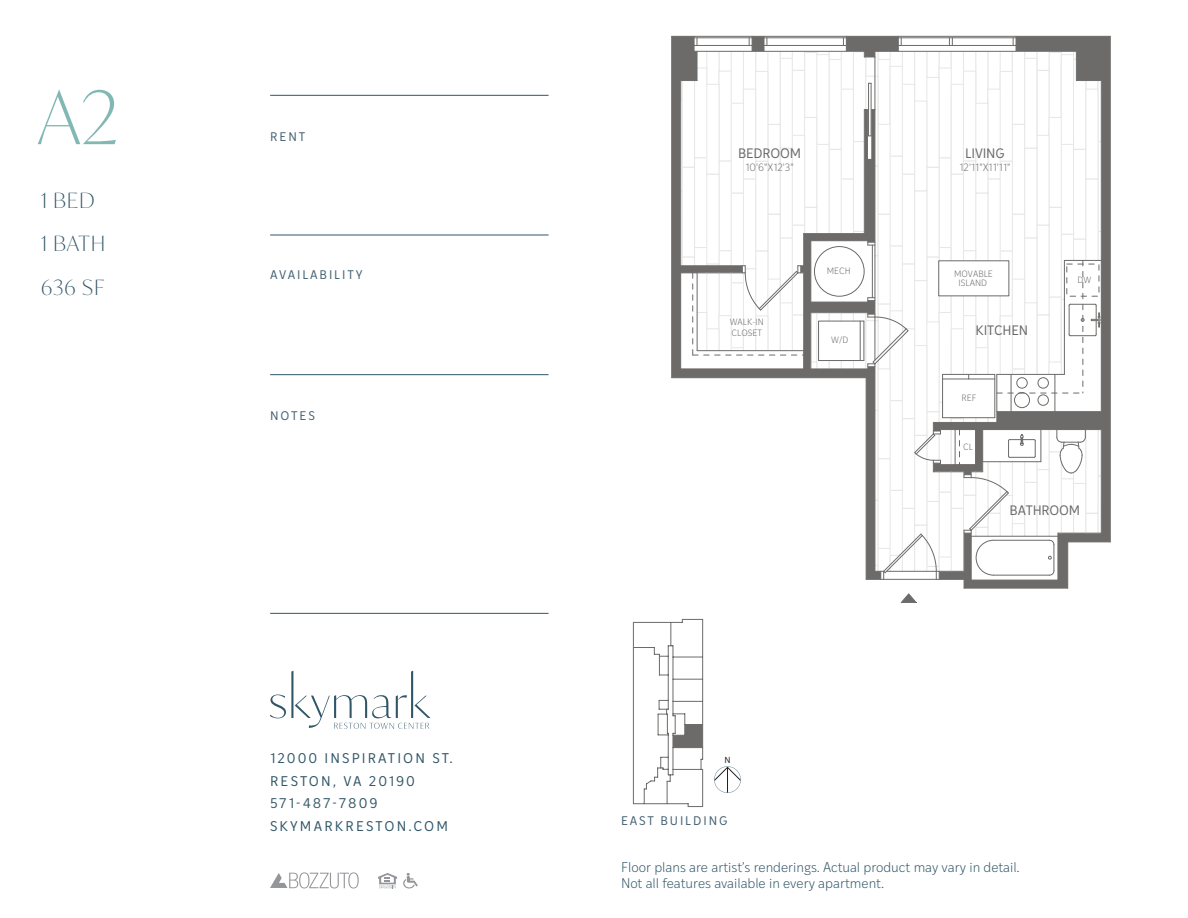
<style>
.page{position:relative;width:1188px;height:918px;background:#fff}
.page>*{position:absolute;margin:0;border:0;box-sizing:border-box;transform-origin:0 0}
.t1{font:100 73.5px "Ivy Mode";color:#81b8b4}
.t2{font:100 21px/43.5px "Ivy Mode";letter-spacing:.055em;color:#315668}
.t3{font:300 13.5px/16.2px "Ivy Style Sans";letter-spacing:-.005em;color:#315668}
.t4{font:13.5px/22.5px "Ivy Style Sans";letter-spacing:.15em;color:#315668}
.t5{font:13.2px "Ivy Style Sans";letter-spacing:-.015em;color:#6a6968}
.t6{font:12px "Ivy Style Sans";letter-spacing:.16em;color:#446072}
.t7{font:300 10.2px "Ivy Style Sans";color:#6a6968}
.t8{font:300 8.7px/10.5px "Ivy Style Sans";color:#6a6968}
.t9{font:8.4px "Ivy Style Sans";color:#231f20}
</style>
<div class="page">
<hr style="left:270px;top:235px;width:279px;height:1px;background:#315668">
<hr style="left:270px;top:95px;width:279px;height:1px;background:#315668">
<hr style="left:270px;top:374px;width:279px;height:1px;background:#315668">
<hr style="left:270px;top:613px;width:279px;height:1px;background:#315668">
<svg style="left:270px;top:872px;width:89px;height:16px"></svg>
<svg style="left:378px;top:873px;width:19px;height:15px"></svg>
<svg style="left:403px;top:873px;width:15px;height:15px"></svg>
<svg style="left:270px;top:671px;width:160px;height:58px"></svg>
<svg style="left:714px;top:766px;width:27px;height:27px"></svg>
<svg style="left:633px;top:619px;width:70px;height:188px"></svg>
<svg style="left:933px;top:37px;width:177px;height:505px;background:#81807f"></svg>
<svg style="left:881px;top:51px;width:220px;height:209px"></svg>
<svg style="left:672px;top:37px;width:209px;height:342px"></svg>
<svg style="left:681px;top:51px;width:194px;height:258px"></svg>
<hr style="left:694px;top:51px;width:170px;height:1px;background:#6c6b6a">
<hr style="left:680px;top:273px;width:1px;height:96px;background:#6c6b6a">
<hr style="left:680px;top:81px;width:1px;height:185px;background:#6c6b6a">
<hr style="left:671px;top:36px;width:1px;height:342px;background:#6c6b6a">
<hr style="left:1110px;top:36px;width:1px;height:506px;background:#6c6b6a">
<hr style="left:1101px;top:81px;width:1px;height:331px;background:#6c6b6a">
<hr style="left:1101px;top:430px;width:1px;height:103px;background:#6c6b6a">
<hr style="left:681px;top:369px;width:123px;height:1px;background:#6c6b6a">
<hr style="left:1076px;top:51px;width:1px;height:30px;background:#6c6b6a">
<hr style="left:681px;top:265px;width:64px;height:1px;background:#6c6b6a">
<hr style="left:681px;top:272px;width:64px;height:1px;background:#6c6b6a">
<hr style="left:810px;top:313px;width:1px;height:56px;background:#6c6b6a">
<hr style="left:810px;top:241px;width:1px;height:61px;background:#6c6b6a">
<hr style="left:803px;top:234px;width:1px;height:32px;background:#6c6b6a">
<hr style="left:803px;top:273px;width:1px;height:96px;background:#6c6b6a">
<hr style="left:804px;top:233px;width:60px;height:1px;background:#6c6b6a">
<hr style="left:811px;top:240px;width:57px;height:1px;background:#6c6b6a">
<svg style="left:681px;top:80px;width:16px;height:1px"></svg>
<hr style="left:697px;top:51px;width:1px;height:30px;background:#6c6b6a">
<hr style="left:864px;top:110px;width:1px;height:124px;background:#6c6b6a">
<svg style="left:1077px;top:80px;width:24px;height:1px"></svg>
<hr style="left:672px;top:377px;width:194px;height:1px;background:#6c6b6a">
<hr style="left:672px;top:36px;width:438px;height:1px;background:#6c6b6a">
<hr style="left:875px;top:51px;width:201px;height:1px;background:#6c6b6a">
<hr style="left:1068px;top:542px;width:42px;height:1px;background:#6c6b6a">
<hr style="left:872px;top:245px;width:1px;height:53px;background:#6c6b6a">
<svg style="left:867px;top:241px;width:8px;height:5px"></svg>
<hr style="left:875px;top:110px;width:1px;height:207px;background:#6c6b6a">
<hr style="left:871px;top:83px;width:1px;height:53px;background:#6c6b6a">
<hr style="left:868px;top:83px;width:1px;height:53px;background:#6c6b6a">
<hr style="left:694px;top:37px;width:58px;height:1px;background:#6c6b6a">
<hr style="left:764px;top:37px;width:82px;height:1px;background:#6c6b6a">
<hr style="left:898px;top:37px;width:118px;height:1px;background:#6c6b6a">
<svg style="left:1013px;top:36px;width:4px;height:15px"></svg>
<hr style="left:867px;top:110px;width:1px;height:49px;background:#6c6b6a">
<hr style="left:871px;top:110px;width:1px;height:49px;background:#6c6b6a">
<svg style="left:949px;top:38px;width:4px;height:7px"></svg>
<hr style="left:898px;top:45px;width:118px;height:1px;background:#6c6b6a">
<svg style="left:843px;top:36px;width:59px;height:22px"></svg>
<hr style="left:764px;top:45px;width:82px;height:1px;background:#6c6b6a">
<hr style="left:694px;top:45px;width:58px;height:1px;background:#6c6b6a">
<svg style="left:694px;top:36px;width:4px;height:15px"></svg>
<svg style="left:749px;top:36px;width:19px;height:15px"></svg>
<hr style="left:875px;top:57px;width:1px;height:53px;background:#6c6b6a">
<svg style="left:692px;top:265px;width:112px;height:91px"></svg>
<svg style="left:811px;top:260px;width:290px;height:343px"></svg>
<p class="t1" style="left:37px;top:68px;width:82px">A2</p>
<p class="t2" style="left:41px;top:178px;width:66px">1 BED<br>1 BATH</p>
<p class="t2" style="left:41px;top:265px;width:65px">636 SF</p>
<p class="t6" style="left:270px;top:128px;width:37px">RENT</p>
<p class="t6" style="left:270px;top:266px;width:94px">AVAILABILITY</p>
<p class="t6" style="left:270px;top:407px;width:46px">NOTES</p>
<p class="t5" style="left:738px;top:144px;width:65px">BEDROOM</p>
<p class="t5" style="left:965px;top:144px;width:41px">LIVING</p>
<p class="t7" style="left:745px;top:160px;width:50px">10'6"X12'3"</p>
<p class="t7" style="left:960px;top:160px;width:52px">12'11"X11'11"</p>
<p class="t8" style="left:730px;top:317px;width:36px">WALK-IN<br>CLOSET</p>
<p class="t8" style="left:827px;top:266px;width:25px">MECH</p>
<p class="t8" style="left:831px;top:335px;width:19px">W/D</p>
<p class="t8" style="left:954px;top:268px;width:40px;line-height:9px;text-align:center">MOVABLE<br>ISLAND</p>
<p class="t5" style="left:976px;top:320px;width:54px">KITCHEN</p>
<p class="t8" style="left:962px;top:393px;width:17px">REF</p>
<p class="t8" style="left:963px;top:441px;width:11px">CL</p>
<p class="t8" style="left:1078px;top:274px;width:15px">DW</p>
<p class="t5" style="left:1010px;top:501px;width:72px">BATHROOM</p>
<p class="t4" style="left:270px;top:746px;width:184px">12000 INSPIRATION ST.<br>RESTON, VA 20190<br>571-487-7809<br>SKYMARKRESTON.COM</p>
<p class="t9" style="left:724px;top:754px;width:8px">N</p>
<p class="t6" style="left:621px;top:812px;width:108px">EAST BUILDING</p>
<p class="t3" style="left:621px;top:859px;width:400px">Floor plans are artist’s renderings. Actual product may vary in detail.<br>Not all features available in every apartment.</p>
</div>
